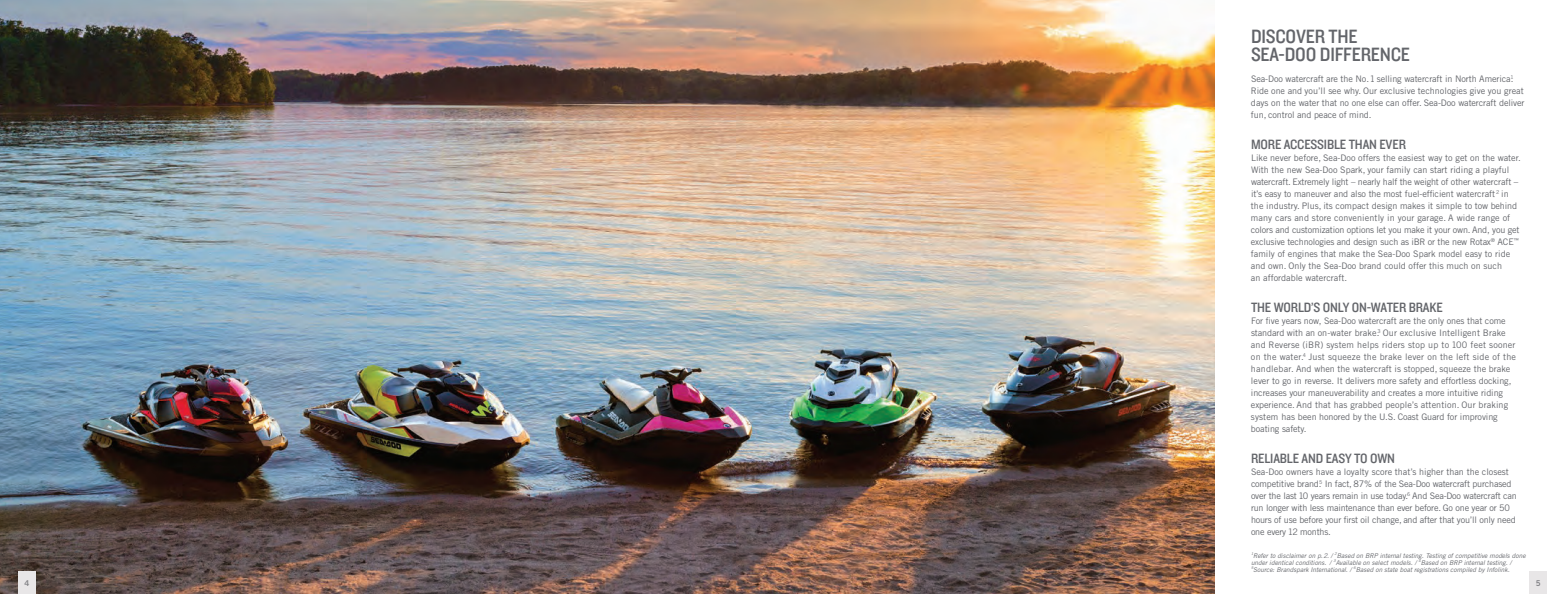
<style>
.page{position:relative;width:1566px;height:594px;background:#fff}
.page>*{position:absolute;margin:0;border:0;box-sizing:border-box;transform-origin:0 0}
.t1{font:20px/18px "Knockout 30 Junior Welterwt";letter-spacing:-.01em;color:#63656a}
.t2{font:14px "Knockout 30 Junior Welterwt";letter-spacing:-.01em;color:#63656a}
.t3{font:9px/12px "Trade Gothic LT Std";letter-spacing:-.01em;color:#63656a}
.t4{font:8px "Trade Gothic LT Std Bd 2";color:#818185}
.t5{font:italic 6.5px/7px "Trade Gothic LT Std";letter-spacing:-.005em;color:#63656a}
</style>
<div class="page">
<img style="left:0;top:0;width:1215px;height:594px">
<div style="left:1529px;top:572px;width:18px;height:22px;background:#e8e6e7"></div>
<div style="left:18px;top:572px;width:18px;height:22px;background:#e8e6e7"></div>
<p class="t4" style="left:25px;top:578px;width:6px">4</p>
<h1 class="t1" style="left:1251px;top:27px;width:160px">DISCOVER THE<br>SEA-DOO DIFFERENCE</h1>
<p class="t3" style="left:1251px;top:73px;width:275px">Sea-Doo watercraft are the No. 1 selling watercraft in North America.<sup>1<br></sup>Ride one and you’ll see why. Our exclusive technologies give you great days on the water that no one else can offer. Sea-Doo watercraft deliver fun, control and peace of mind.</p>
<h2 class="t2" style="left:1251px;top:135px;width:156px">MORE ACCESSIBLE THAN EVER</h2>
<p class="t3" style="left:1251px;top:152px;width:272px">Like never before, Sea-Doo offers the easiest way to get on the water.<br>With the new Sea-Doo Spark, your family can start riding a playful watercraft. Extremely light – nearly half the weight of other watercraft – it’s easy to maneuver and also the most fuel-efficient watercraft<sup>2</sup> in the industry. Plus, its compact design makes it simple to tow behind many cars and store conveniently in your garage. A wide range of colors and customization options let you make it your own. And, you get exclusive technologies and design such as iBR or the new Rotax<sup>®</sup> ACE<sup>™ </sup>family of engines that make the Sea-Doo Spark model easy to ride and own. Only the Sea-Doo brand could offer this much on such<br>an affordable watercraft.</p>
<h2 class="t2" style="left:1251px;top:298px;width:193px">THE WORLD’S ONLY ON-WATER BRAKE</h2>
<p class="t3" style="left:1251px;top:315px;width:267px">For five years now, Sea-Doo watercraft are the only ones that come standard with an on-water brake.<sup>3</sup> Our exclusive Intelligent Brake and Reverse (iBR) system helps riders stop up to 100 feet sooner on the water.<sup>4</sup> Just squeeze the brake lever on the left side of the handlebar. And when the watercraft is stopped, squeeze the brake lever to go in reverse. It delivers more safety and effortless docking, increases your maneuverability and creates a more intuitive riding experience. And that has grabbed people’s attention. Our braking system has been honored by the U.S. Coast Guard for improving boating safety.</p>
<h2 class="t2" style="left:1251px;top:449px;width:146px">RELIABLE AND EASY TO OWN</h2>
<p class="t3" style="left:1251px;top:466px;width:267px">Sea-Doo owners have a loyalty score that’s higher than the closest competitive brand.<sup>5</sup> In fact, 87% of the Sea-Doo watercraft purchased over the last 10 years remain in use today.<sup>6</sup> And Sea-Doo watercraft can run longer with less maintenance than ever before. Go one year or 50 hours of use before your first oil change, and after that you’ll only need one every 12 months.</p>
<p class="t5" style="left:1251px;top:552px;width:276px"><sup>1</sup>Refer to disclaimer on p. 2. / <sup>2</sup>Based on BRP internal testing. Testing of competitive models done under identical conditions. / <sup>3</sup>Available on select models. / <sup>4</sup>Based on BRP internal testing. /<br><sup>5</sup>Source: Brandspark International. / <sup>6</sup>Based on state boat registrations compiled by Infolink.</p>
<p class="t4" style="left:1536px;top:578px;width:6px">5</p>
</div>
